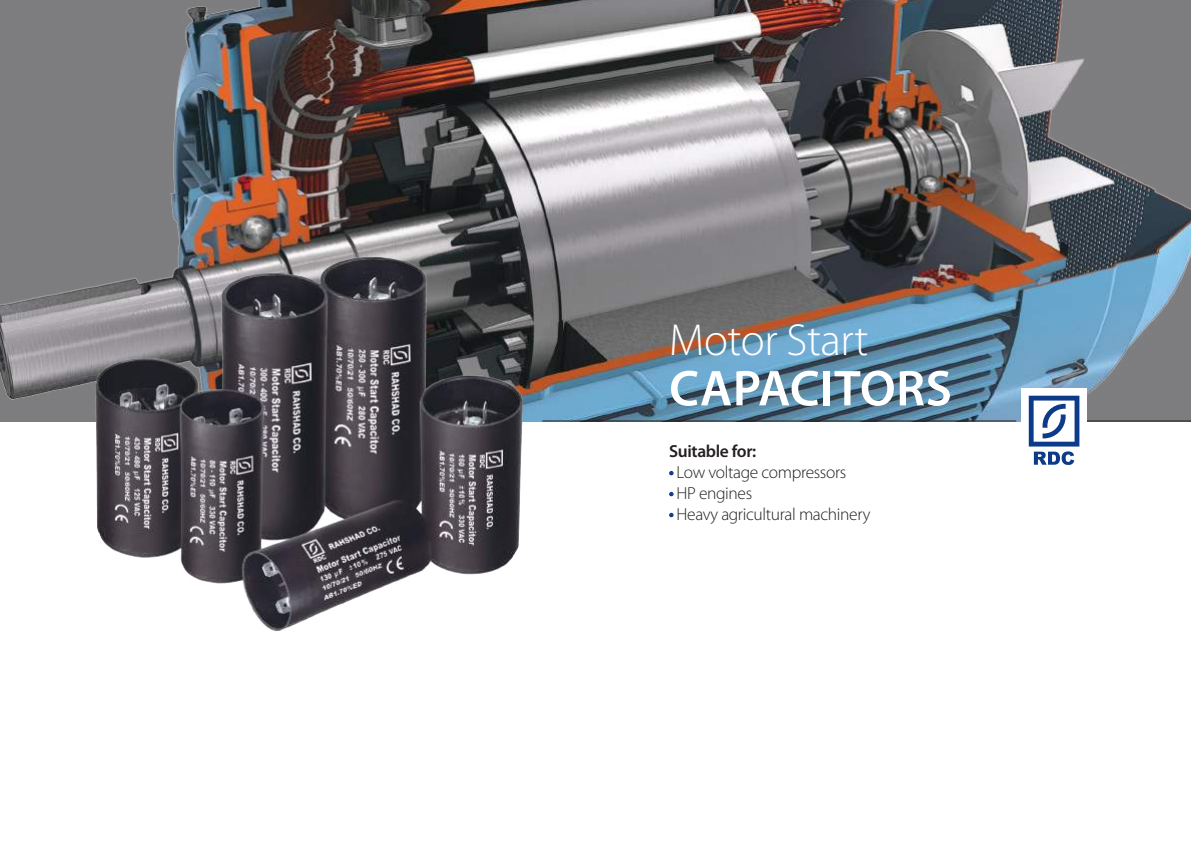
<style>
.page{position:relative;width:1191px;height:842px;background:#fff}
.page>*{position:absolute;margin:0;border:0;box-sizing:border-box;transform-origin:0 0}
.t1{font:600 50.8px "Myriad Pro";letter-spacing:.01em;color:#fff}
.t2{font:300 45px "Myriad Pro";letter-spacing:-.01em;color:#fff}
.t3{font:300 17.4px "Myriad Pro";letter-spacing:-.02em;color:#241f1f}
.t4{font:600 17.4px "Myriad Pro";letter-spacing:-.02em;color:#241f1f}
.s1{color:#0c3b8a}
</style>
<div class="page">
<img style="left:0;top:0;width:1191px;height:421px">
<div style="left:1021px;top:389px;width:66px;height:65px;background:#fff"></div>
<hr style="left:542px;top:421px;width:474px;height:1px;background:#241f1f">
<hr style="left:1087px;top:421px;width:104px;height:1px;background:#241f1f">
<svg style="left:1028px;top:396px;width:51px;height:69px"></svg>
<img style="left:52px;top:223px;width:508px;height:408px">
<svg style="left:669px;top:471px;width:4px;height:4px"></svg>
<svg style="left:669px;top:492px;width:4px;height:4px"></svg>
<svg style="left:669px;top:513px;width:4px;height:4px"></svg>
<h2 class="t2" style="left:669px;top:312px;width:201px">Motor Start</h2>
<h1 class="t1" style="left:669px;top:356px;width:284px">CAPACITORS</h1>
<p class="t4" style="left:669px;top:440px;width:89px">Suitable for:</p>
<p class="t3" style="left:669px;top:461px;width:179px"><span class="s1">•</span> Low voltage compressors</p>
<p class="t3" style="left:669px;top:482px;width:84px"><span class="s1">•</span> HP engines</p>
<p class="t3" style="left:669px;top:503px;width:203px"><span class="s1">•</span> Heavy agricultural machinery</p>
</div>
